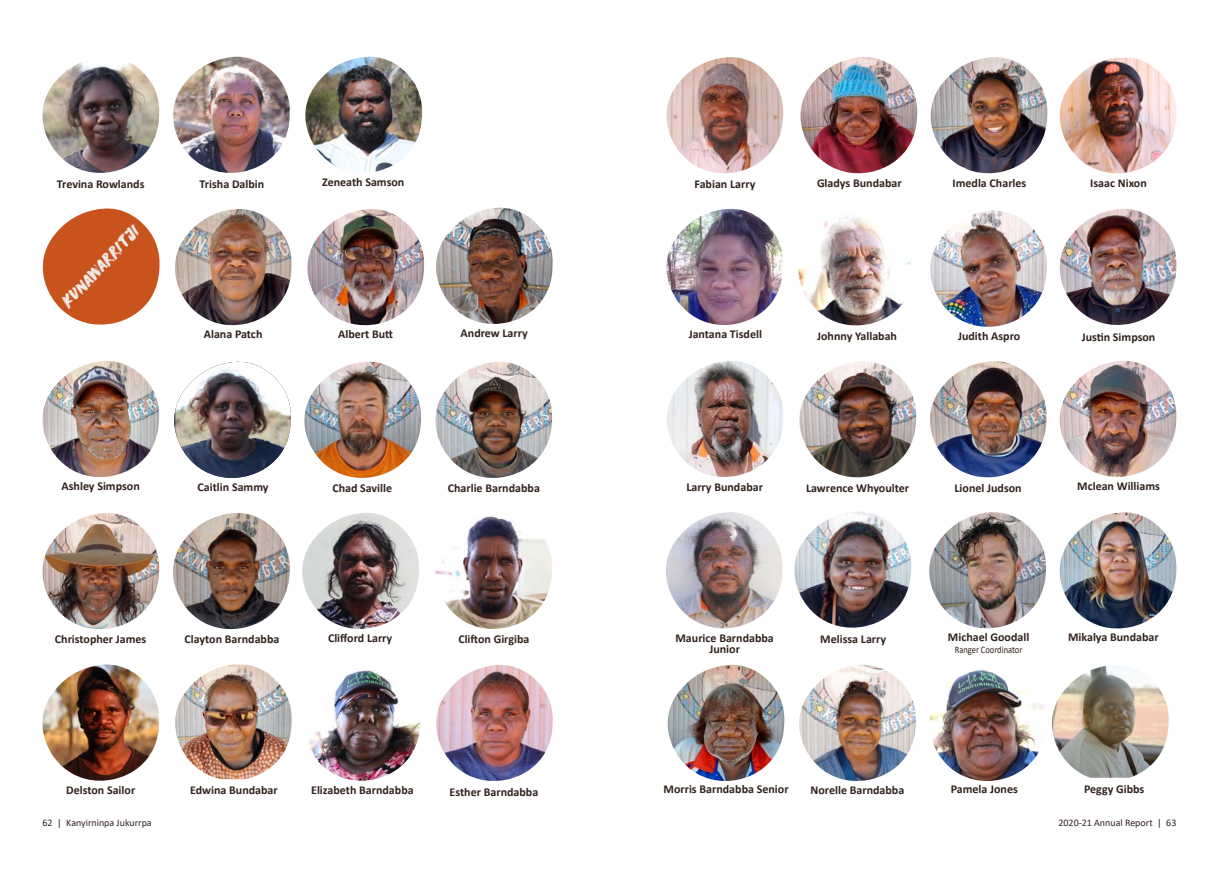
<style>
.page{position:relative;width:1219px;height:871px;background:#fff}
.page>*{position:absolute;margin:0;border:0;box-sizing:border-box;transform-origin:0 0}
.community_names{font:16px "DK Dirrrty";color:#eee7e3}
.Name{font:700 12px/11px "Calibri";color:#31221d;text-align:center}
.Deatils{font:10px "Calibri";color:#31221d}
.Deatils-2{font:10px "Calibri";color:#31221d;scale:.85 1}
</style>
<div class="page">
<svg style="left:42px;top:208px;width:118px;height:117px"></svg>
<img style="left:175px;top:209px;width:117px;height:117px">
<img style="left:307px;top:209px;width:118px;height:117px">
<img style="left:42px;top:62px;width:118px;height:111px">
<img style="left:173px;top:57px;width:117px;height:116px">
<img style="left:305px;top:57px;width:117px;height:116px">
<img style="left:436px;top:208px;width:117px;height:116px">
<img style="left:174px;top:361px;width:117px;height:117px">
<img style="left:304px;top:361px;width:117px;height:117px">
<img style="left:42px;top:361px;width:118px;height:117px">
<img style="left:435px;top:362px;width:117px;height:116px">
<img style="left:42px;top:513px;width:118px;height:116px">
<img style="left:173px;top:513px;width:117px;height:117px">
<img style="left:302px;top:513px;width:117px;height:116px">
<img style="left:435px;top:516px;width:117px;height:113px">
<img style="left:42px;top:664px;width:118px;height:117px">
<img style="left:308px;top:670px;width:113px;height:111px">
<img style="left:175px;top:664px;width:117px;height:115px">
<img style="left:436px;top:665px;width:117px;height:116px">
<img style="left:1059px;top:360px;width:118px;height:117px">
<img style="left:666px;top:512px;width:117px;height:116px">
<img style="left:799px;top:361px;width:118px;height:117px">
<img style="left:930px;top:361px;width:117px;height:117px">
<img style="left:794px;top:511px;width:117px;height:117px">
<img style="left:1060px;top:512px;width:117px;height:116px">
<img style="left:929px;top:669px;width:116px;height:111px">
<img style="left:1051px;top:666px;width:118px;height:111px">
<img style="left:929px;top:512px;width:117px;height:117px">
<img style="left:668px;top:664px;width:117px;height:117px">
<img style="left:799px;top:665px;width:117px;height:116px">
<img style="left:798px;top:213px;width:113px;height:113px">
<img style="left:800px;top:57px;width:118px;height:117px">
<img style="left:931px;top:57px;width:117px;height:117px">
<img style="left:1059px;top:58px;width:118px;height:116px">
<img style="left:666px;top:209px;width:117px;height:116px">
<img style="left:930px;top:210px;width:117px;height:117px">
<img style="left:666px;top:57px;width:118px;height:117px">
<img style="left:1059px;top:209px;width:118px;height:116px">
<img style="left:667px;top:361px;width:116px;height:116px">
<p class="Name" style="left:57px;top:178px;width:89px">Trevina Rowlands</p>
<p class="Name" style="left:200px;top:178px;width:66px">Trisha Dalbin</p>
<p class="Name" style="left:322px;top:176px;width:84px">Zeneath Samson</p>
<p class="Name" style="left:694px;top:179px;width:62px">Fabian Larry</p>
<p class="Name" style="left:817px;top:177px;width:86px">Gladys Bundabar</p>
<p class="Name" style="left:953px;top:177px;width:75px">Imedla Charles</p>
<p class="Name" style="left:1090px;top:177px;width:58px">Isaac Nixon</p>
<p class="community_names" style="left:56px;top:296px;width:108px;rotate:-46deg">Kunawarritji</p>
<p class="Name" style="left:204px;top:328px;width:60px">Alana Patch</p>
<p class="Name" style="left:338px;top:328px;width:56px">Albert Butt</p>
<p class="Name" style="left:461px;top:327px;width:69px">Andrew Larry</p>
<p class="Name" style="left:689px;top:329px;width:75px">Jantana Tisdell</p>
<p class="Name" style="left:958px;top:330px;width:64px">Judith Aspro</p>
<p class="Name" style="left:817px;top:330px;width:81px">Johnny Yallabah</p>
<p class="Name" style="left:1082px;top:331px;width:75px">Justin Simpson</p>
<p class="Name" style="left:62px;top:480px;width:80px">Ashley Simpson</p>
<p class="Name" style="left:198px;top:481px;width:73px">Caitlin Sammy</p>
<p class="Name" style="left:332px;top:482px;width:61px">Chad Saville</p>
<p class="Name" style="left:448px;top:482px;width:94px">Charlie Barndabba</p>
<p class="Name" style="left:686px;top:481px;width:78px">Larry Bundabar</p>
<p class="Name" style="left:806px;top:482px;width:105px">Lawrence Whyoulter</p>
<p class="Name" style="left:954px;top:482px;width:69px">Lionel Judson</p>
<p class="Name" style="left:1077px;top:480px;width:84px">Mclean Williams</p>
<p class="Name" style="left:55px;top:633px;width:93px">Christopher James</p>
<p class="Name" style="left:184px;top:633px;width:96px">Clayton Barndabba</p>
<p class="Name" style="left:328px;top:632px;width:66px">Clifford Larry</p>
<p class="Name" style="left:458px;top:632px;width:73px">Clifton Girgiba</p>
<p class="Name" style="left:675px;top:632px;width:100px">Maurice Barndabba<br>Junior</p>
<p class="Name" style="left:1068px;top:631px;width:92px">Mikalya Bundabar</p>
<p class="Name" style="left:948px;top:631px;width:83px">Michael Goodall</p>
<p class="Deatils-2" style="left:955px;top:643px;width:81px">Ranger Coordinator</p>
<p class="Name" style="left:820px;top:632px;width:67px">Melissa Larry</p>
<p class="Name" style="left:66px;top:784px;width:71px">Delston Sailor</p>
<p class="Name" style="left:190px;top:783px;width:89px">Edwina Bundabar</p>
<p class="Name" style="left:311px;top:784px;width:104px">Elizabeth Barndabba</p>
<p class="Name" style="left:450px;top:786px;width:90px">Esther Barndabba</p>
<p class="Name" style="left:664px;top:783px;width:127px">Morris Barndabba Senior</p>
<p class="Name" style="left:811px;top:783px;width:95px">Norelle Barndabba</p>
<p class="Name" style="left:951px;top:783px;width:69px">Pamela Jones</p>
<p class="Name" style="left:1084px;top:783px;width:62px">Peggy Gibbs</p>
<p class="Deatils" style="left:43px;top:815px;width:111px">62 | Kanyirninpa Jukurrpa</p>
<p class="Deatils" style="left:1058px;top:815px;width:119px">2020-21 Annual Report | 63</p>
</div>
